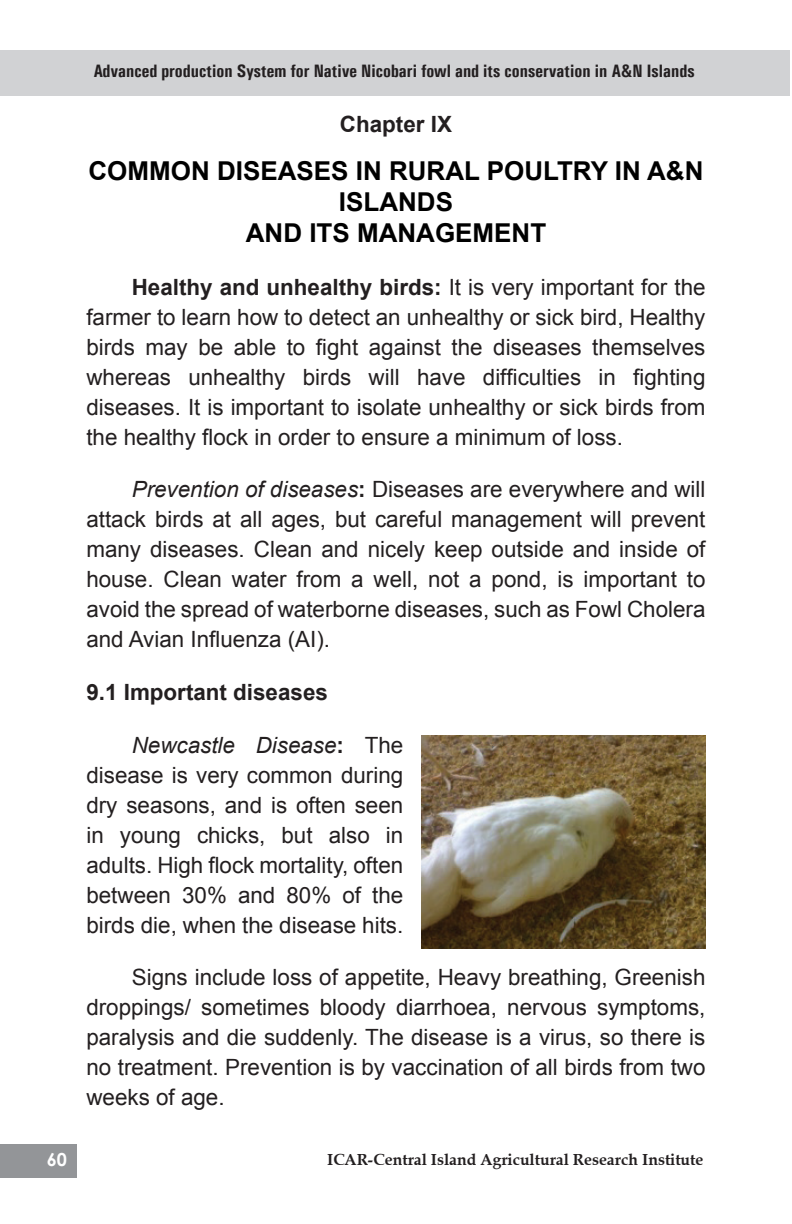
<style>
.page{position:relative;width:792px;height:1224px;background:#fff}
.page>*{position:absolute;margin:0;border:0;box-sizing:border-box;transform-origin:0 0}
.t1{font:700 26px "Arial";color:#000}
.t2{font:22.4px/30px "Arial";color:#231f20;text-align:justify}
.t3{font:700 22.4px "Arial";color:#231f20}
.t4{font:700 18px "Univers Condensed";color:#231f20}
.t5{font:700 18px "Century Gothic";color:#fff}
.t6{font:700 16px "Zapf Calligraphic 801 BT";color:#231f20}
.s1{font-weight:700}
.s2{font-style:italic}
</style>
<div class="page">
<div style="left:0;top:1145px;width:77px;height:33px;background:#939598"></div>
<div style="left:0;top:50px;width:790px;height:46px;background:#d1d2d4"></div>
<img style="left:421px;top:736px;width:285px;height:213px">
<p class="t5" style="left:47px;top:1146px;width:22px">60</p>
<p class="t4" style="left:93px;top:60px;width:603px">Advanced production System for Native Nicobari fowl and its conservation in A&amp;N Islands</p>
<p class="t3" style="left:340px;top:108px;width:114px">CHAPTER IX</p>
<p class="t1" style="left:89px;top:152px;width:616px">COMMON DISEASES IN RURAL POULTRY IN A&amp;N</p>
<p class="t1" style="left:339px;top:184px;width:113px">ISLAN DS</p>
<p class="t1" style="left:246px;top:215px;width:78px">AN D ITS</p>
<p class="t1" style="left:357px;top:215px;width:20px">MANAG</p>
<p class="t1" style="left:455px;top:215px;width:74px">EMENT</p>
<p class="t2" style="left:86px;top:272px;width:621px;text-indent:45px"><span class="s1">HEALTHY AND UNHEALTHY BIRDS:</span> It is very important for the farmer to learn how to detect an unhealthy or sick bird, Healthy birds may be able to fight against the diseases themselves whereas unhealthy birds will have difficulties in fighting diseases. It is important to isolate unhealthy or sick birds from the healthy flock in order to ensure a minimum of loss.</p>
<p class="t2" style="left:86px;top:474px;width:621px;text-indent:45px"><span class="s2">Prevention of diseases</span><span class="s1">:</span> Diseases are everywhere and will attack birds at all ages, but careful management will prevent many diseases. Clean and nicely keep outside and inside of house. Clean water from a well, not a pond, is important to avoid the spread of waterborne diseases, such as Fowl Cholera and Avian Influenza (AI).</p>
<p class="t3" style="left:86px;top:677px;width:243px">9.1 IMPORTANT DISEASES</p>
<p class="t2" style="left:86px;top:730px;width:318px;text-indent:45px"><span class="s2">Newcastle Disease</span><span class="s1">:</span> The disease is very common during dry seasons, and is often seen in young chicks, but also in adults. High flock mortality, often between 30% and 80% of the birds die, when the disease hits.</p>
<p class="t2" style="left:86px;top:962px;width:621px;text-indent:45px">Signs include loss of appetite, Heavy breathing, Greenish droppings/ sometimes bloody diarrhoea, nervous symptoms, paralysis and die suddenly. The disease is a virus, so there is no treatment. Prevention is by vaccination of all birds from two weeks of age.</p>
<p class="t6" style="left:327px;top:1150px;width:378px">ICAR-Central Island Agricultural Research Institute</p>
</div>
